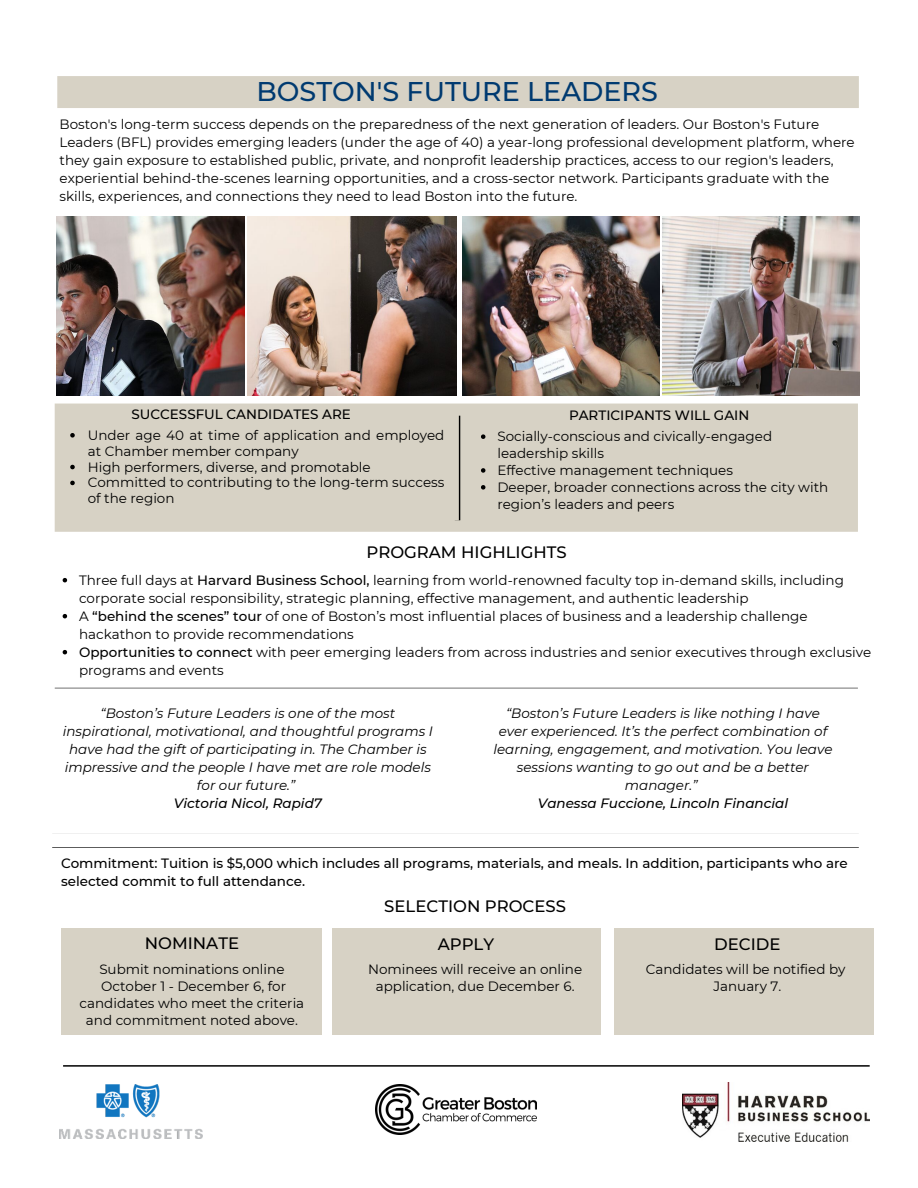
<style>
.page{position:relative;width:918px;height:1188px;background:#fff}
.page>*{position:absolute;margin:0;border:0;box-sizing:border-box;transform-origin:0 0}
.t1{font:500 27px "Montserrat";color:#003a70}
.t2{font:500 16.5px "Montserrat";color:#000}
.t3{font:13.5px/18px "Montserrat";color:#000}
.t4{font:italic 13.5px/18px "Montserrat";color:#000;text-align:center}
.t5{font:500 13.5px/18.5px "Montserrat";color:#000}
.t6{font:italic 500 13.5px "Montserrat";color:#000}
.s1{font-weight:500}
</style>
<div class="page">
<div style="left:57px;top:76px;width:802px;height:32px;background:#d7d2c5"></div>
<div style="left:55px;top:404px;width:803px;height:128px;background:#d7d2c5"></div>
<svg style="left:70px;top:433px;width:5px;height:5px"></svg>
<svg style="left:70px;top:465px;width:5px;height:4px"></svg>
<svg style="left:70px;top:481px;width:5px;height:4px"></svg>
<svg style="left:481px;top:434px;width:4px;height:5px"></svg>
<svg style="left:481px;top:468px;width:4px;height:5px"></svg>
<svg style="left:481px;top:485px;width:4px;height:5px"></svg>
<div style="left:332px;top:928px;width:269px;height:107px;background:#d7d2c5"></div>
<div style="left:61px;top:928px;width:261px;height:107px;background:#d7d2c5"></div>
<div style="left:614px;top:928px;width:260px;height:107px;background:#d7d2c5"></div>
<svg style="left:63px;top:1065px;width:807px;height:2px;background:#3e3e3e"></svg>
<svg style="left:454px;top:408px;width:6px;height:112px"></svg>
<img style="left:248px;top:217px;width:208px;height:179px">
<img style="left:663px;top:217px;width:197px;height:179px">
<img style="left:462px;top:217px;width:197px;height:179px">
<img style="left:57px;top:217px;width:188px;height:179px">
<img style="left:375px;top:1085px;width:161px;height:49px">
<img style="left:60px;top:1085px;width:142px;height:54px">
<svg style="left:63px;top:578px;width:4px;height:4px"></svg>
<svg style="left:63px;top:614px;width:4px;height:4px"></svg>
<svg style="left:63px;top:650px;width:4px;height:4px"></svg>
<img style="left:683px;top:1083px;width:186px;height:58px">
<svg style="left:52px;top:833px;width:807px;height:15px"></svg>
<svg style="left:54px;top:688px;width:804px;height:1px"></svg>
<h1 class="t1" style="left:256px;top:75px;width:403px">BOSTON'S FUTURE LEADERS</h1>
<p class="t3" style="left:60px;top:116px;width:797px">Boston's long-term success depends on the preparedness of the next generation of leaders. Our Boston's Future Leaders (BFL) provides emerging leaders (under the age of 40) a year-long professional development platform, where they gain exposure to established public, private, and nonprofit leadership practices, access to our region's leaders, experiential behind-the-scenes learning opportunities, and a cross-sector network. Participants graduate with the skills, experiences, and connections they need to lead Boston into the future.</p>
<p class="t5" style="left:131px;top:405px;width:221px">SUCCESSFUL CANDIDATES ARE</p>
<p class="t3" style="left:88px;top:427px;width:358px;line-height:15.9px">Under age 40 at time of application and employed at Chamber member company<br>High performers, diverse, and promotable Committed to contributing to the long-term success of the region</p>
<p class="t5" style="left:569px;top:406px;width:182px">PARTICIPANTS WILL GAIN</p>
<p class="t3" style="left:497px;top:428px;width:332px;line-height:16.8px">Socially-conscious and civically-engaged leadership skills<br>Effective management techniques<br>Deeper, broader connections across the city with region’s leaders and peers</p>
<p class="t2" style="left:366px;top:542px;width:202px">PROGRAM HIGHLIGHTS</p>
<p class="t3" style="left:79px;top:571px;width:794px">Three full days at <span class="s1">Harvard Business School,</span> learning from world-renowned faculty top in-demand skills, including corporate social responsibility, strategic planning, effective management, and authentic leadership<br>A <span class="s1">“behind the scenes” tour</span> of one of Boston’s most influential places of business and a leadership challenge hackathon to provide recommendations<br><span class="s1">Opportunities to connect</span> with peer emerging leaders from across industries and senior executives through exclusive programs and events</p>
<p class="t4" style="left:63px;top:704px;width:372px">“Boston’s Future Leaders is one of the most inspirational, motivational, and thoughtful programs I have had the gift of participating in. The Chamber is impressive and the people I have met are role models for our future.”</p>
<p class="t6" style="left:174px;top:795px;width:150px">Victoria Nicol, Rapid7</p>
<p class="t4" style="left:493px;top:704px;width:341px">“Boston’s Future Leaders is like nothing I have ever experienced. It’s the perfect combination of learning, engagement, and motivation. You leave sessions wanting to go out and be a better manager.”</p>
<p class="t6" style="left:538px;top:795px;width:252px">Vanessa Fuccione, Lincoln Financial</p>
<p class="t5" style="left:61px;top:854px;width:788px">Commitment: Tuition is $5,000 which includes all programs, materials, and meals. In addition, participants who are selected commit to full attendance.</p>
<p class="t2" style="left:145px;top:933px;width:96px">NOMINATE</p>
<p class="t3" style="left:80px;top:961px;width:226px;line-height:16.8px;text-align:center">Submit nominations online<br>October 1 - December 6, for candidates who meet the criteria and commitment noted above.</p>
<p class="t2" style="left:384px;top:896px;width:183px">SELECTION PROCESS</p>
<p class="t2" style="left:438px;top:934px;width:58px">APPLY</p>
<p class="t3" style="left:368px;top:961px;width:216px;line-height:16.8px;text-align:center">Nominees will receive an online application, due December 6.</p>
<p class="t2" style="left:714px;top:934px;width:68px">DECIDE</p>
<p class="t3" style="left:646px;top:961px;width:201px;line-height:16.6px;text-align:center">Candidates will be notified by<br>January 7.</p>
</div>
